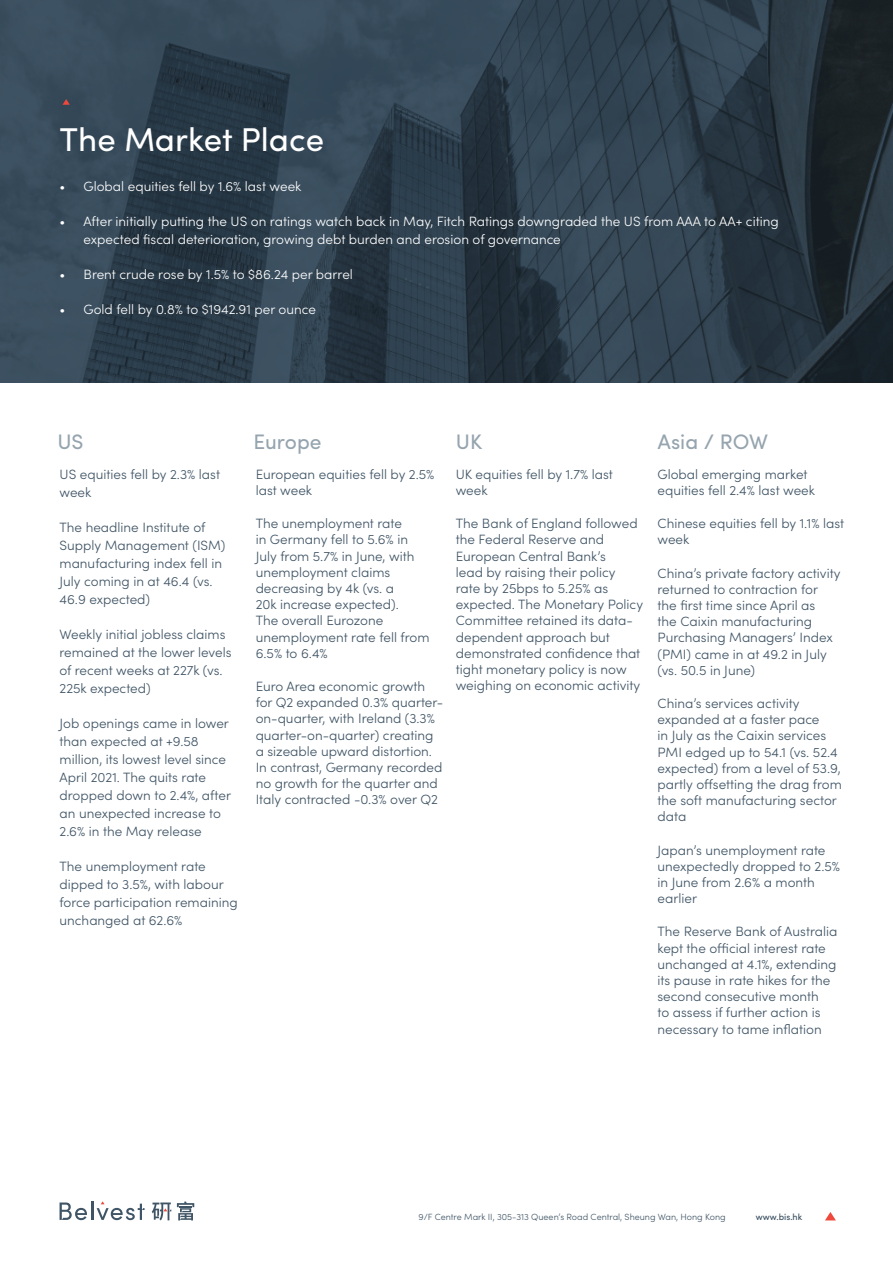
<style>
.page{position:relative;width:893px;height:1263px;background:#fff}
.page>*{position:absolute;margin:0;border:0;box-sizing:border-box;transform-origin:0 0}
.t1{font:33px "Sofia Pro";color:#fff}
.t2{font:21px "Sofia Pro";color:#95a4ae}
.t3{font:300 13.5px/16.2px "Sofia Pro";color:#3f5465}
.t4{font:300 13.5px/18px "Sofia Pro";color:#fff}
.t5{font:300 9px "Sofia Pro";color:#3f5465}
.t6{font:500 9px "Sofia Pro";color:#3f5465}
</style>
<div class="page">
<svg style="left:825px;top:1212px;width:11px;height:8px"></svg>
<svg style="left:177px;top:1201px;width:17px;height:19px"></svg>
<svg style="left:152px;top:1202px;width:19px;height:18px"></svg>
<svg style="left:60px;top:1201px;width:85px;height:19px"></svg>
<svg style="left:0;top:0;width:893px;height:383px;background:#2d3e4b"></svg>
<svg style="left:63px;top:99px;width:7px;height:6px"></svg>
<p class="t1" style="left:60px;top:115px;width:266px">The Market Place</p>
<p class="t4" style="left:60px;top:177px;width:243px">• Global equities fell by 1.6% last week</p>
<p class="t4" style="left:84px;top:212px;width:697px;text-indent:-24px">• After initially putting the US on ratings watch back in May, Fitch Ratings downgraded the US from AAA to AA+ citing expected fiscal deterioration, growing debt burden and erosion of governance</p>
<p class="t4" style="left:60px;top:265px;width:295px">• Brent crude rose by 1.5% to $86.24 per barrel</p>
<p class="t4" style="left:60px;top:300px;width:258px">• Gold fell by 0.8% to $1942.91 per ounce</p>
<p class="t2" style="left:57px;top:426px;width:28px">US</p>
<p class="t2" style="left:254px;top:426px;width:70px">Europe</p>
<p class="t2" style="left:456px;top:426px;width:28px">UK</p>
<p class="t2" style="left:657px;top:426px;width:112px">Asia / ROW</p>
<p class="t3" style="left:60px;top:464px;width:162px;line-height:18px">US equities fell by 2.3% last week</p>
<p class="t3" style="left:60px;top:517px;width:167px;line-height:18px">The headline Institute of<br>Supply Management (ISM) manufacturing index fell in<br>July coming in at 46.4 (vs.<br>46.9 expected)</p>
<p class="t3" style="left:60px;top:624px;width:173px;line-height:18px">Weekly initial jobless claims remained at the lower levels of recent weeks at 227k (vs.<br>225k expected)</p>
<p class="t3" style="left:60px;top:713px;width:173px;line-height:18px">Job openings came in lower than expected at +9.58 million, its lowest level since<br>April 2021. The quits rate dropped down to 2.4%, after an unexpected increase to<br>2.6% in the May release</p>
<p class="t3" style="left:60px;top:856px;width:180px;line-height:18px">The unemployment rate dipped to 3.5%, with labour force participation remaining unchanged at 62.6%</p>
<p class="t3" style="left:256px;top:465px;width:180px">European equities fell by 2.5% last week</p>
<p class="t3" style="left:256px;top:514px;width:175px">The unemployment rate<br>in Germany fell to 5.6% in<br>July from 5.7% in June, with unemployment claims decreasing by 4k (vs. a<br>20k increase expected).<br>The overall Eurozone unemployment rate fell from<br>6.5% to 6.4%</p>
<p class="t3" style="left:256px;top:677px;width:189px">Euro Area economic growth for Q2 expanded 0.3% quarter&shy;on-quarter, with Ireland (3.3% quarter-on-quarter) creating a sizeable upward distortion.<br>In contrast, Germany recorded no growth for the quarter and<br>Italy contracted -0.3% over Q2</p>
<p class="t3" style="left:456px;top:465px;width:159px">UK equities fell by 1.7% last week</p>
<p class="t3" style="left:456px;top:514px;width:189px">The Bank of England followed the Federal Reserve and<br>European Central Bank’s<br>lead by raising their policy rate by 25bps to 5.25% as expected. The Monetary Policy<br>Committee retained its data&shy;dependent approach but demonstrated confidence that tight monetary policy is now weighing on economic activity</p>
<p class="t3" style="left:657px;top:465px;width:159px">Global emerging market equities fell 2.4% last week</p>
<p class="t3" style="left:657px;top:514px;width:188px">Chinese equities fell by 1.1% last week</p>
<p class="t3" style="left:657px;top:564px;width:185px">China’s private factory activity returned to contraction for the first time since April as<br>the Caixin manufacturing<br>Purchasing Managers’ Index (PMI) came in at 49.2 in July (vs. 50.5 in June)</p>
<p class="t3" style="left:657px;top:694px;width:186px">China’s services activity expanded at a faster pace<br>in July as the Caixin services<br>PMI edged up to 54.1 (vs. 52.4 expected) from a level of 53.9, partly offsetting the drag from the soft manufacturing sector data</p>
<p class="t3" style="left:657px;top:841px;width:184px">Japan’s unemployment rate unexpectedly dropped to 2.5% in June from 2.6% a month earlier</p>
<p class="t3" style="left:657px;top:923px;width:181px">The Reserve Bank of Australia kept the official interest rate unchanged at 4.1%, extending its pause in rate hikes for the second consecutive month<br>to assess if further action is necessary to tame inflation</p>
<p class="t5" style="left:419px;top:1211px;width:309px">9/F Centre Mark II, 305-313 Queen’s Road Central, Sheung Wan, Hong Kong</p>
<p class="t6" style="left:756px;top:1210px;width:48px">www.bis.hk</p>
</div>
